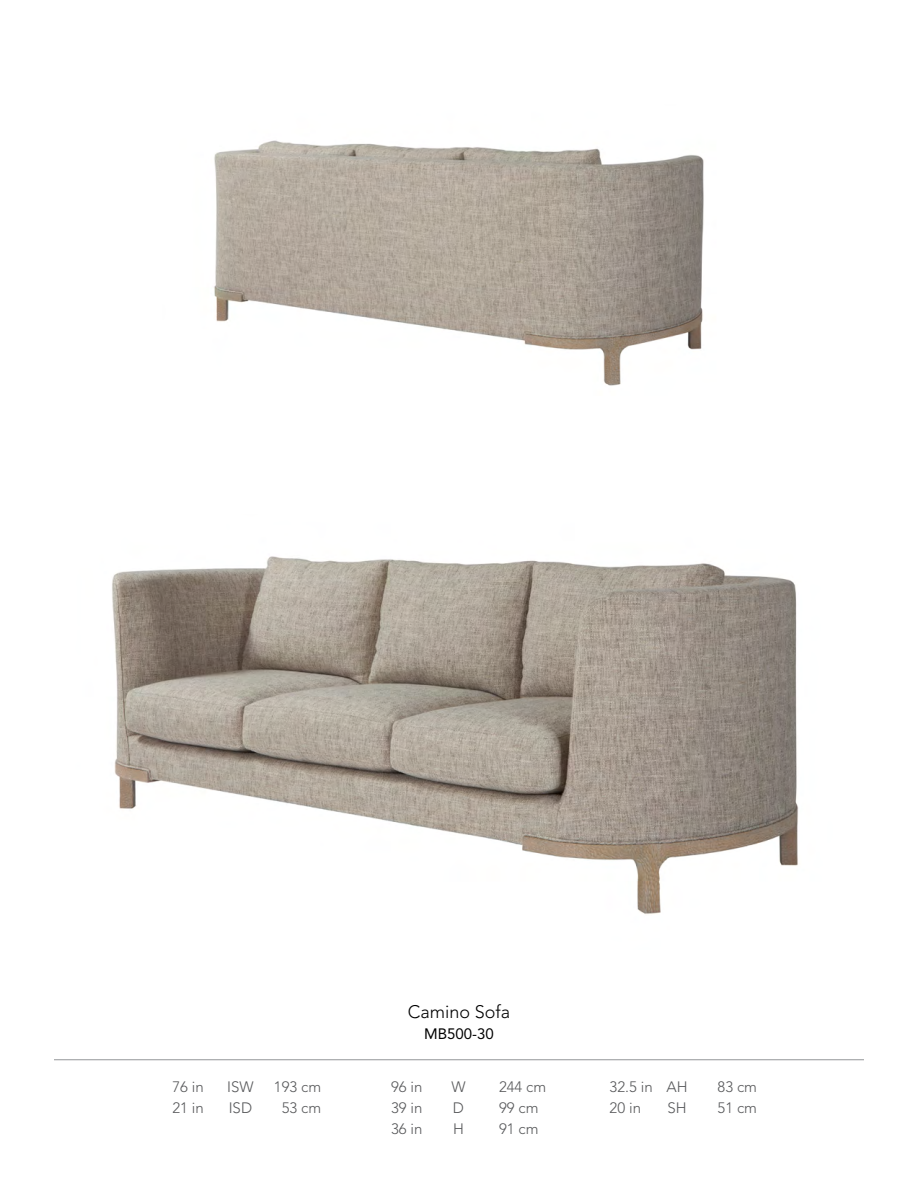
<style>
.page{position:relative;width:918px;height:1188px;background:#fff}
.page>*{position:absolute;margin:0;border:0;box-sizing:border-box;transform-origin:0 0}
.t1{font:300 18px "Avenir LT Std";color:#000}
.t2{font:300 15px "Avenir LT Std";color:#58595b}
.t3{font:15px "Avenir LT Std";color:#000}
</style>
<div class="page">
<img style="left:112px;top:556px;width:687px;height:358px">
<img style="left:214px;top:140px;width:490px;height:246px">
<hr style="left:54px;top:1060px;width:810px;height:1px;background:#939598">
<p class="t2" style="left:172px;top:1078px;width:33px">76 in</p>
<p class="t2" style="left:227px;top:1078px;width:28px">ISW</p>
<p class="t2" style="left:274px;top:1078px;width:49px">193 cm</p>
<p class="t2" style="left:172px;top:1099px;width:33px">21 in</p>
<p class="t2" style="left:229px;top:1099px;width:25px">ISD</p>
<p class="t2" style="left:282px;top:1099px;width:41px">53 cm</p>
<p class="t1" style="left:408px;top:1001px;width:104px">Camino Sofa</p>
<p class="t3" style="left:424px;top:1025px;width:71px">MB500-30</p>
<p class="t2" style="left:391px;top:1078px;width:33px">96 in</p>
<p class="t2" style="left:451px;top:1078px;width:16px">W</p>
<p class="t2" style="left:499px;top:1078px;width:49px">244 cm</p>
<p class="t2" style="left:391px;top:1099px;width:33px">39 in</p>
<p class="t2" style="left:453px;top:1099px;width:13px">D</p>
<p class="t2" style="left:499px;top:1099px;width:41px">99 cm</p>
<p class="t2" style="left:391px;top:1120px;width:33px">36 in</p>
<p class="t2" style="left:453px;top:1120px;width:12px">H</p>
<p class="t2" style="left:499px;top:1120px;width:41px">91 cm</p>
<p class="t2" style="left:610px;top:1078px;width:80px">32.5 in AH</p>
<p class="t2" style="left:718px;top:1078px;width:41px">83 cm</p>
<p class="t2" style="left:610px;top:1099px;width:33px">20 in</p>
<p class="t2" style="left:668px;top:1099px;width:21px">SH</p>
<p class="t2" style="left:718px;top:1099px;width:41px">51 cm</p>
</div>
